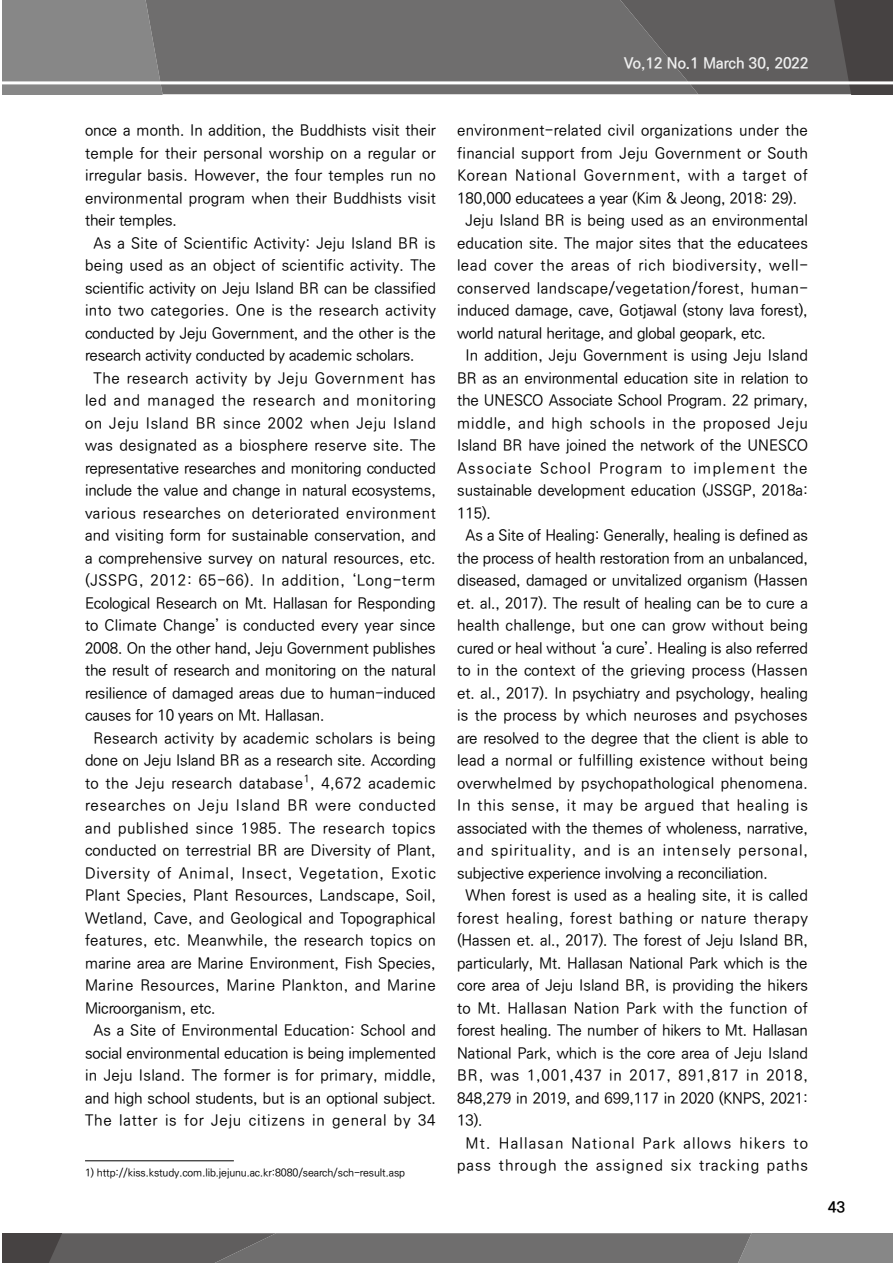
<style>
.page{position:relative;width:893px;height:1263px;background:#fff}
.page>*{position:absolute;margin:0;border:0;box-sizing:border-box;transform-origin:0 0}
.t1{font:500 15px "Ko Pub Dotum";letter-spacing:.005em;color:#000}
.t2{font:500 15px "Ko Pub Dotum";letter-spacing:.025em;color:#000}
.t3{font:500 15px "Ko Pub Dotum";letter-spacing:.05em;color:#000}
.t4{font:500 15px "Ko Pub Dotum";letter-spacing:.035em;color:#000}
.t5{font:500 15px "Ko Pub Dotum";letter-spacing:.04em;color:#000}
.t6{font:500 15px "Ko Pub Dotum";letter-spacing:.045em;color:#000}
.t7{font:500 15px "Ko Pub Dotum";letter-spacing:.055em;color:#000}
.t8{font:500 15px "Ko Pub Dotum";letter-spacing:.03em;color:#000}
.t9{font:500 15px "Ko Pub Dotum";letter-spacing:.065em;color:#000}
.t10{font:500 15px "Ko Pub Dotum";letter-spacing:.08em;color:#000}
.t11{font:500 15px "Ko Pub Dotum";letter-spacing:.06em;color:#000}
.t12{font:700 15px "Ko Pub Dotum";color:#efefef}
.t13{font:700 15px "Ko Pub Dotum";color:#000}
.t14{font:500 10.5px "Ko Pub Dotum";letter-spacing:-.01em;color:#000}
</style>
<div class="page">
<div style="left:2px;top:0;width:144px;height:94px;background:#878787"></div>
<div style="left:146px;top:0;width:474px;height:94px;background:#6f6e6e"></div>
<svg style="left:620px;top:0;width:273px;height:94px;background:#5e5c5c"></svg>
<hr style="left:0;top:81px;width:893px;height:3px;background:#fff">
<svg style="left:2px;top:1233px;width:891px;height:30px;background:#6e6c6c"></svg>
<hr style="left:85px;top:1160px;width:149px;height:1px;background:#000">
<p class="t12" style="left:624px;top:56px;width:186px">Vo,12 No.1 March 30, 2022</p>
<p class="t1" style="left:85px;top:123px;width:352px">once a month. In addition, the Buddhists visit their</p>
<p class="t1" style="left:85px;top:146px;width:352px">temple for their personal worship on a regular or</p>
<p class="t1" style="left:85px;top:168px;width:352px">irregular basis. However, the four temples run no</p>
<p class="t1" style="left:85px;top:191px;width:352px">environmental program when their Buddhists visit</p>
<p class="t1" style="left:85px;top:213px;width:93px">their temples.</p>
<p class="t1" style="left:94px;top:236px;width:344px">As a Site of Scientific Activity: Jeju Island BR is</p>
<p class="t1" style="left:85px;top:258px;width:352px">being used as an object of scientific activity. The</p>
<p class="t1" style="left:85px;top:281px;width:352px">scientific activity on Jeju Island BR can be classified</p>
<p class="t2" style="left:85px;top:303px;width:352px">into two categories. One is the research activity</p>
<p class="t1" style="left:85px;top:326px;width:352px">conducted by Jeju Government, and the other is the</p>
<p class="t1" style="left:85px;top:348px;width:331px">research activity conducted by academic scholars.</p>
<p class="t5" style="left:94px;top:371px;width:344px">The research activity by Jeju Government has</p>
<p class="t7" style="left:85px;top:393px;width:352px">led and managed the research and monitoring</p>
<p class="t5" style="left:85px;top:416px;width:352px">on Jeju Island BR since 2002 when Jeju Island</p>
<p class="t2" style="left:85px;top:438px;width:352px">was designated as a biosphere reserve site. The</p>
<p class="t1" style="left:85px;top:461px;width:352px">representative researches and monitoring conducted</p>
<p class="t1" style="left:85px;top:483px;width:352px">include the value and change in natural ecosystems,</p>
<p class="t4" style="left:85px;top:506px;width:352px">various researches on deteriorated environment</p>
<p class="t1" style="left:85px;top:528px;width:352px">and visiting form for sustainable conservation, and</p>
<p class="t1" style="left:85px;top:551px;width:352px">a comprehensive survey on natural resources, etc.</p>
<p class="t6" style="left:85px;top:573px;width:352px">(JSSPG, 2012: 65-66). In addition, ‘Long-term</p>
<p class="t1" style="left:85px;top:596px;width:352px">Ecological Research on Mt. Hallasan for Responding</p>
<p class="t1" style="left:85px;top:618px;width:352px">to Climate Change’ is conducted every year since</p>
<p class="t1" style="left:85px;top:641px;width:352px">2008. On the other hand, Jeju Government publishes</p>
<p class="t1" style="left:85px;top:663px;width:352px">the result of research and monitoring on the natural</p>
<p class="t1" style="left:85px;top:686px;width:352px">resilience of damaged areas due to human-induced</p>
<p class="t1" style="left:85px;top:708px;width:241px">causes for 10 years on Mt. Hallasan.</p>
<p class="t1" style="left:94px;top:731px;width:344px">Research activity by academic scholars is being</p>
<p class="t1" style="left:85px;top:753px;width:352px">done on Jeju Island BR as a research site. According</p>
<p class="t4" style="left:85px;top:776px;width:352px">to the Jeju research database<sup>1</sup>, 4,672 academic</p>
<p class="t7" style="left:85px;top:798px;width:352px">researches on Jeju Island BR were conducted</p>
<p class="t6" style="left:85px;top:821px;width:352px">and published since 1985. The research topics</p>
<p class="t1" style="left:85px;top:843px;width:352px">conducted on terrestrial BR are Diversity of Plant,</p>
<p class="t3" style="left:85px;top:866px;width:352px">Diversity of Animal, Insect, Vegetation, Exotic</p>
<p class="t2" style="left:85px;top:888px;width:352px">Plant Species, Plant Resources, Landscape, Soil,</p>
<p class="t1" style="left:85px;top:911px;width:352px">Wetland, Cave, and Geological and Topographical</p>
<p class="t2" style="left:85px;top:933px;width:352px">features, etc. Meanwhile, the research topics on</p>
<p class="t1" style="left:85px;top:956px;width:352px">marine area are Marine Environment, Fish Species,</p>
<p class="t4" style="left:85px;top:978px;width:352px">Marine Resources, Marine Plankton, and Marine</p>
<p class="t1" style="left:85px;top:1001px;width:132px">Microorganism, etc.</p>
<p class="t1" style="left:94px;top:1023px;width:344px">As a Site of Environmental Education: School and</p>
<p class="t1" style="left:85px;top:1046px;width:352px">social environmental education is being implemented</p>
<p class="t1" style="left:85px;top:1068px;width:352px">in Jeju Island. The former is for primary, middle,</p>
<p class="t1" style="left:85px;top:1091px;width:352px">and high school students, but is an optional subject.</p>
<p class="t3" style="left:85px;top:1113px;width:352px">The latter is for Jeju citizens in general by 34</p>
<p class="t14" style="left:85px;top:1167px;width:322px">1) http://kiss.kstudy.com.lib.jejunu.ac.kr:8080/search/sch-result.asp</p>
<p class="t1" style="left:457px;top:123px;width:352px">environment-related civil organizations under the</p>
<p class="t1" style="left:457px;top:146px;width:352px">financial support from Jeju Government or South</p>
<p class="t11" style="left:457px;top:168px;width:352px">Korean National Government, with a target of</p>
<p class="t1" style="left:457px;top:191px;width:342px">180,000 educatees a year (Kim &amp; Jeong, 2018: 29).</p>
<p class="t1" style="left:466px;top:213px;width:344px">Jeju Island BR is being used as an environmental</p>
<p class="t1" style="left:457px;top:236px;width:352px">education site. The major sites that the educatees</p>
<p class="t3" style="left:457px;top:258px;width:352px">lead cover the areas of rich biodiversity, well-</p>
<p class="t8" style="left:457px;top:281px;width:352px">conserved landscape/vegetation/forest, human-</p>
<p class="t1" style="left:457px;top:303px;width:352px">induced damage, cave, Gotjawal (stony lava forest),</p>
<p class="t1" style="left:457px;top:326px;width:310px">world natural heritage, and global geopark, etc.</p>
<p class="t1" style="left:466px;top:348px;width:344px">In addition, Jeju Government is using Jeju Island</p>
<p class="t1" style="left:457px;top:371px;width:352px">BR as an environmental education site in relation to</p>
<p class="t1" style="left:457px;top:393px;width:352px">the UNESCO Associate School Program. 22 primary,</p>
<p class="t3" style="left:457px;top:416px;width:352px">middle, and high schools in the proposed Jeju</p>
<p class="t1" style="left:457px;top:438px;width:352px">Island BR have joined the network of the UNESCO</p>
<p class="t10" style="left:457px;top:461px;width:352px">Associate School Program to implement the</p>
<p class="t1" style="left:457px;top:483px;width:352px">sustainable development education (JSSGP, 2018a:</p>
<p class="t1" style="left:457px;top:506px;width:35px">115).</p>
<p class="t1" style="left:466px;top:528px;width:344px">As a Site of Healing: Generally, healing is defined as</p>
<p class="t1" style="left:457px;top:551px;width:352px">the process of health restoration from an unbalanced,</p>
<p class="t1" style="left:457px;top:573px;width:352px">diseased, damaged or unvitalized organism (Hassen</p>
<p class="t1" style="left:457px;top:596px;width:352px">et. al., 2017). The result of healing can be to cure a</p>
<p class="t1" style="left:457px;top:618px;width:352px">health challenge, but one can grow without being</p>
<p class="t1" style="left:457px;top:641px;width:352px">cured or heal without ‘a cure’. Healing is also referred</p>
<p class="t1" style="left:457px;top:663px;width:352px">to in the context of the grieving process (Hassen</p>
<p class="t1" style="left:457px;top:686px;width:352px">et. al., 2017). In psychiatry and psychology, healing</p>
<p class="t1" style="left:457px;top:708px;width:352px">is the process by which neuroses and psychoses</p>
<p class="t1" style="left:457px;top:731px;width:352px">are resolved to the degree that the client is able to</p>
<p class="t1" style="left:457px;top:753px;width:352px">lead a normal or fulfilling existence without being</p>
<p class="t1" style="left:457px;top:776px;width:352px">overwhelmed by psychopathological phenomena.</p>
<p class="t6" style="left:457px;top:798px;width:352px">In this sense, it may be argued that healing is</p>
<p class="t1" style="left:457px;top:821px;width:352px">associated with the themes of wholeness, narrative,</p>
<p class="t9" style="left:457px;top:843px;width:352px">and spirituality, and is an intensely personal,</p>
<p class="t1" style="left:457px;top:866px;width:312px">subjective experience involving a reconciliation.</p>
<p class="t1" style="left:466px;top:888px;width:344px">When forest is used as a healing site, it is called</p>
<p class="t5" style="left:457px;top:911px;width:352px">forest healing, forest bathing or nature therapy</p>
<p class="t1" style="left:457px;top:933px;width:352px">(Hassen et. al., 2017). The forest of Jeju Island BR,</p>
<p class="t1" style="left:457px;top:956px;width:352px">particularly, Mt. Hallasan National Park which is the</p>
<p class="t1" style="left:457px;top:978px;width:352px">core area of Jeju Island BR, is providing the hikers</p>
<p class="t8" style="left:457px;top:1001px;width:352px">to Mt. Hallasan Nation Park with the function of</p>
<p class="t1" style="left:457px;top:1023px;width:352px">forest healing. The number of hikers to Mt. Hallasan</p>
<p class="t1" style="left:457px;top:1046px;width:352px">National Park, which is the core area of Jeju Island</p>
<p class="t7" style="left:457px;top:1068px;width:352px">BR, was 1,001,437 in 2017, 891,817 in 2018,</p>
<p class="t1" style="left:457px;top:1091px;width:352px">848,279 in 2019, and 699,117 in 2020 (KNPS, 2021:</p>
<p class="t1" style="left:457px;top:1113px;width:27px">13).</p>
<p class="t10" style="left:466px;top:1136px;width:344px">Mt. Hallasan National Park allows hikers to</p>
<p class="t9" style="left:457px;top:1158px;width:352px">pass through the assigned six tracking paths</p>
<p class="t13" style="left:828px;top:1199px;width:18px">43</p>
</div>
